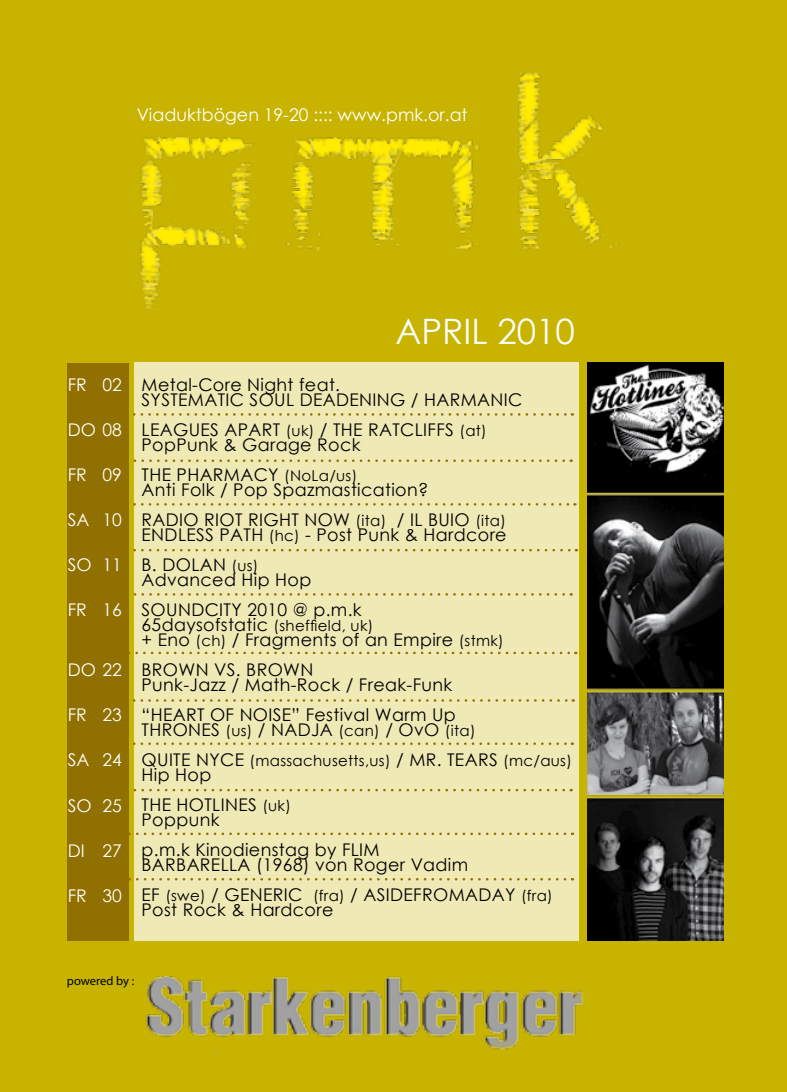
<style>
.page{position:relative;width:787px;height:1092px;background:#fff}
.page>*{position:absolute;margin:0;border:0;box-sizing:border-box;transform-origin:0 0}
.t1{font:35px "Century Gothic";color:#fff}
.t2{font:17.5px/15px "Century Gothic";letter-spacing:.02em;color:#000}
.t3{font:17.5px "Century Gothic";color:#fff}
.t4{font:15px "Century Gothic";letter-spacing:.02em;color:#000}
.t5{font:12.5px "Myriad Pro";letter-spacing:-.005em;color:#000}
.s1{font-size:15px}
.s2{font-size:17.5px}
</style>
<div class="page">
<div style="left:1px;top:1px;width:784px;height:1089px;background:#c7b300"></div>
<div style="left:134px;top:362px;width:445px;height:578px;background:#efe9b5"></div>
<div style="left:68px;top:363px;width:61px;height:577px;background:#907000"></div>
<img style="left:587px;top:362px;width:136px;height:578px">
<svg style="left:133px;top:413px;width:440px;height:2px"></svg>
<svg style="left:133px;top:503px;width:442px;height:2px"></svg>
<svg style="left:133px;top:459px;width:438px;height:3px"></svg>
<svg style="left:133px;top:788px;width:438px;height:3px"></svg>
<svg style="left:133px;top:742px;width:440px;height:3px"></svg>
<svg style="left:133px;top:593px;width:438px;height:2px"></svg>
<svg style="left:133px;top:549px;width:444px;height:2px"></svg>
<svg style="left:129px;top:832px;width:444px;height:3px"></svg>
<svg style="left:129px;top:878px;width:444px;height:2px"></svg>
<img style="left:139px;top:71px;width:478px;height:238px">
<svg style="left:133px;top:699px;width:440px;height:2px"></svg>
<img style="left:145px;top:975px;width:438px;height:80px">
<svg style="left:129px;top:651px;width:447px;height:3px"></svg>
<p class="t3" style="left:137px;top:103px;width:332px">Viaduktbögen 19-20 :::: www.pmk.or.at</p>
<p class="t3" style="left:68px;top:372px;width:56px">FR 02</p>
<p class="t3" style="left:68px;top:417px;width:56px">DO 08</p>
<p class="t3" style="left:68px;top:462px;width:56px">FR 09</p>
<p class="t3" style="left:68px;top:507px;width:56px">SA 10</p>
<p class="t3" style="left:68px;top:552px;width:56px">SO 11</p>
<p class="t3" style="left:68px;top:597px;width:56px">FR 16</p>
<p class="t3" style="left:68px;top:657px;width:56px">DO 22</p>
<p class="t3" style="left:68px;top:702px;width:56px">FR 23</p>
<p class="t3" style="left:68px;top:747px;width:56px">SA 24</p>
<p class="t3" style="left:68px;top:792px;width:56px">SO 25</p>
<p class="t3" style="left:68px;top:837px;width:56px">DI 27</p>
<p class="t3" style="left:68px;top:882px;width:56px">FR 30</p>
<h1 class="t1" style="left:395px;top:307px;width:181px">APRIL 2010</h1>
<p class="t2" style="left:142px;top:376px;width:382px">Metal-Core Night feat.<br>SYSTEMATIC SOUL DEADENING / HARMANIC</p>
<p class="t2" style="left:142px;top:421px;width:347px">LEAGUES APART <span class="s1">(uk)</span> / THE RATCLIFFS <span class="s1">(at)<br></span>PopPunk &amp; Garage Rock</p>
<p class="t2" style="left:142px;top:466px;width:288px">THE PHARMACY <span class="s1">(NoLa/us)<br></span>Anti Folk / Pop Spazmastication?</p>
<p class="t2" style="left:142px;top:511px;width:366px">RADIO RIOT RIGHT NOW <span class="s1">(ita)</span> / IL BUIO <span class="s1">(ita)<br></span>ENDLESS PATH <span class="s1">(hc)</span> - Post Punk &amp; Hardcore</p>
<p class="t2" style="left:142px;top:556px;width:171px">B. DOLAN <span class="s1">(us)<br></span>Advanced Hip Hop</p>
<p class="t2" style="left:142px;top:601px;width:364px">SOUNDCITY 2010 @ p.m.k<br>65daysofstatic <span class="s1">(sheffield, uk)<br></span>+ Eno <span class="s1">(ch)</span> / Fragments of an Empire <span class="s1">(stmk)</span></p>
<p class="t2" style="left:142px;top:661px;width:312px">BROWN VS. BROWN<br>Punk-Jazz / Math-Rock / Freak-Funk</p>
<p class="t2" style="left:142px;top:706px;width:335px">“HEART OF NOISE” Festival Warm Up<br>THRONES <span class="s1">(us)</span> / NADJA <span class="s1">(can)</span> / OvO <span class="s1">(ita)</span></p>
<p class="t4" style="left:142px;top:750px;width:432px"><span class="s2">QUITE NYCE</span> (massachusetts,us) <span class="s2">/ MR. TEARS</span> (mc/aus)</p>
<p class="t2" style="left:142px;top:759px;width:151px;line-height:30px">Hip Hop<br>THE HOTLINES <span class="s1">(uk)</span></p>
<p class="t2" style="left:142px;top:804px;width:240px;line-height:30px">Poppunk<br>p.m.k Kinodienstag by FLIM</p>
<p class="t2" style="left:142px;top:849px;width:412px;line-height:30px">BARBARELLA (1968) von Roger Vadim<br>EF <span class="s1">(swe)</span> / GENERIC <span class="s1">(fra)</span> / ASIDEFROMADAY <span class="s1">(fra)</span></p>
<p class="t2" style="left:142px;top:901px;width:193px">Post Rock &amp; Hardcore</p>
<p class="t5" style="left:67px;top:973px;width:69px">powered by :</p>
</div>
